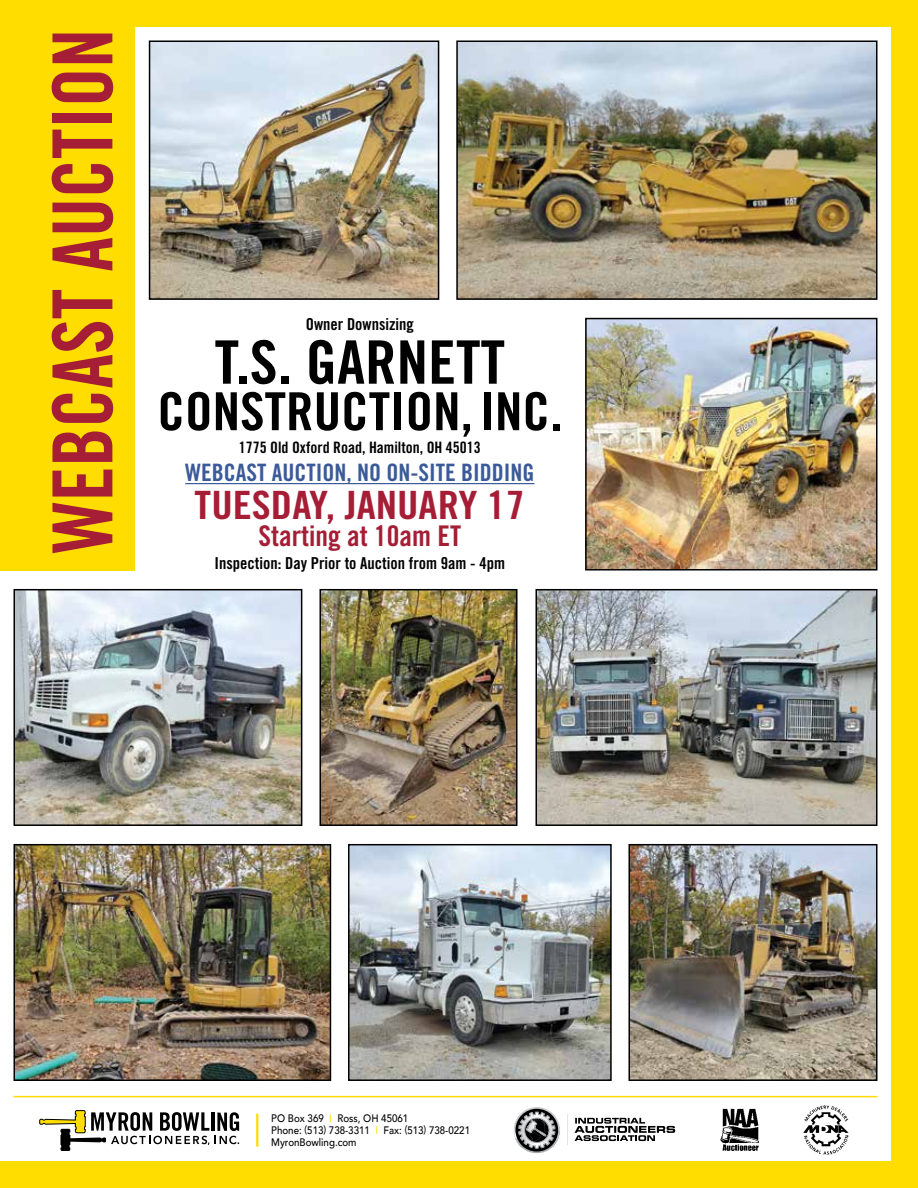
<style>
.page{position:relative;width:918px;height:1188px;background:#fff}
.page>*{position:absolute;margin:0;border:0;box-sizing:border-box;transform-origin:0 0}
.t1{font:82.95px "Trade Gothic Bold Cond Twenty";color:#a51e36;scale:.94 1}
.t2{font:60px "Trade Gothic Bold Cond Twenty";color:#000;scale:1.05 1}
.t3{font:52.5px "Trade Gothic Bold Cond Twenty";color:#000;scale:1.05 1}
.t4{font:39px "Trade Gothic Bold Cond Twenty";color:#a51e36;scale:1.1 1}
.t5{font:28.5px "Trade Gothic Bold Cond Twenty";color:#a51e36}
.t6{font:24px "Trade Gothic Bold Cond Twenty";color:#3a5a99}
.t7{font:16.5px "Trade Gothic Bold Cond Twenty";color:#000}
.t8{font:15.75px "Trade Gothic Bold Cond Twenty";color:#000}
.t9{font:500 10.8px/12.1px "Avenir";color:#000;scale:.9 1}
.s1{color:#fd0}
</style>
<div class="page">
<img style="left:17px;top:592px;width:282px;height:231px">
<div style="left:14px;top:589px;width:288px;height:237px;border:2px solid #000"></div>
<img style="left:323px;top:592px;width:192px;height:231px">
<div style="left:320px;top:589px;width:198px;height:237px;border:2px solid #000"></div>
<img style="left:539px;top:592px;width:336px;height:231px">
<div style="left:536px;top:589px;width:342px;height:237px;border:2px solid #000"></div>
<div style="left:0;top:0;width:135px;height:571px;background:#fd0"></div>
<div style="left:0;top:0;width:918px;height:27px;background:#fd0"></div>
<div style="left:891px;top:0;width:27px;height:1188px;background:#fd0"></div>
<div style="left:0;top:1161px;width:918px;height:27px;background:#fd0"></div>
<hr style="left:185px;top:483px;width:349px;height:1px;background:#3a5a99">
<img style="left:17px;top:847px;width:311px;height:231px">
<div style="left:14px;top:844px;width:317px;height:237px;border:2px solid #000"></div>
<img style="left:351px;top:847px;width:258px;height:231px">
<div style="left:348px;top:844px;width:264px;height:237px;border:2px solid #000"></div>
<img style="left:631px;top:847px;width:244px;height:231px">
<div style="left:628px;top:844px;width:250px;height:237px;border:2px solid #000"></div>
<img style="left:152px;top:43px;width:284px;height:254px">
<div style="left:149px;top:40px;width:290px;height:260px;border:2px solid #000"></div>
<img style="left:459px;top:43px;width:416px;height:254px">
<div style="left:456px;top:40px;width:422px;height:260px;border:2px solid #000"></div>
<img style="left:588px;top:321px;width:287px;height:247px">
<div style="left:585px;top:318px;width:293px;height:253px;border:2px solid #000"></div>
<hr style="left:14px;top:1096px;width:864px;height:1px;background:#fd0">
<img style="left:803px;top:1105px;width:46px;height:50px">
<img style="left:720px;top:1108px;width:39px;height:43px">
<svg style="left:39px;top:1110px;width:200px;height:41px"></svg>
<hr style="left:256px;top:1114px;width:2px;height:33px;background:#fd0">
<svg style="left:567px;top:1114px;width:1px;height:31px"></svg>
<svg style="left:514px;top:1107px;width:46px;height:46px"></svg>
<svg style="left:575px;top:1118px;width:100px;height:23px"></svg>
<h1 class="t1" style="left:32px;top:553px;width:559px;rotate:-90deg">WEBCAST AUCTION</h1>
<h3 class="t7" style="left:306px;top:314px;width:110px">Owner Downsizing</h3>
<h2 class="t2" style="left:215px;top:326px;width:278px">T.S. GARNETT</h2>
<h3 class="t3" style="left:157px;top:380px;width:387px">CONSTRUCTION, INC.</h3>
<h3 class="t8" style="left:239px;top:438px;width:244px">1775 Old Oxford Road, Hamilton, OH 45013</h3>
<h3 class="t6" style="left:185px;top:458px;width:351px">WEBCAST AUCTION, NO ON-SITE BIDDING</h3>
<h3 class="t4" style="left:195px;top:481px;width:302px">TUESDAY, JANUARY 17</h3>
<h3 class="t5" style="left:259px;top:519px;width:204px">Starting at 10am ET</h3>
<h3 class="t7" style="left:215px;top:553px;width:292px">Inspection: Day Prior to Auction from 9am - 4pm</h3>
<p class="t9" style="left:271px;top:1111px;width:222px">PO Box 369 <span class="s1">I</span> Ross, OH 45061<br>Phone: (513) 738-3311 <span class="s1">I</span> Fax: (513) 738-0221<br>MyronBowling.com</p>
</div>
